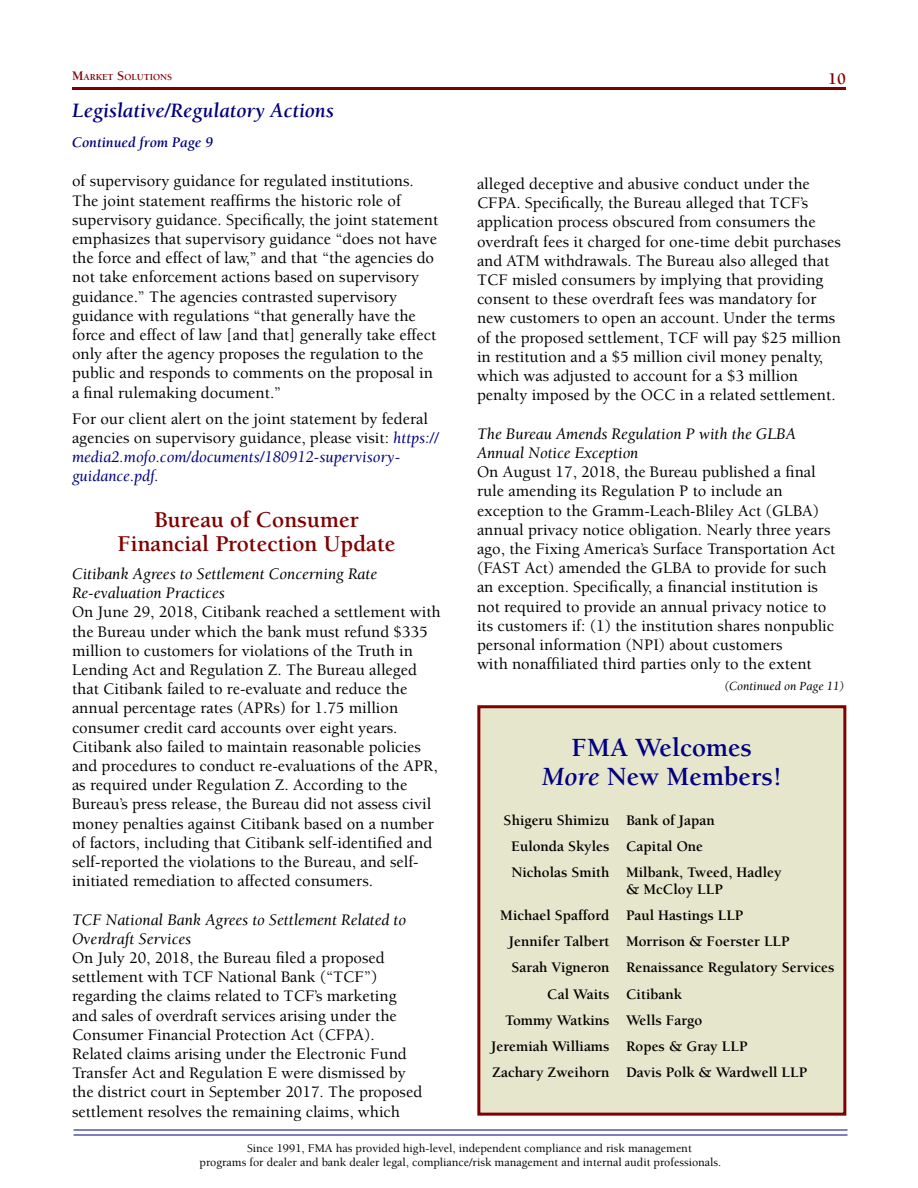
<style>
.page{position:relative;width:918px;height:1188px;background:#fff}
.page>*{position:absolute;margin:0;border:0;box-sizing:border-box;transform-origin:0 0}
.t1{font:700 27px/29px "Berkeley";color:#000080;text-align:center}
.t2{font:700 23.25px/24px "Berkeley";color:#800000;text-align:center}
.t3{font:italic 700 21px "Berkeley";color:#000080}
.t4{font:500 16.5px/19.2px "Berkeley";color:#000}
.t5{font:italic 16.5px/19.2px "Berkeley";color:#000}
.t6{font:700 16.5px "Berkeley";color:#800000}
.t7{font:700 15px/26.2px "Berkeley";color:#000}
.t8{font:italic 700 15px "Berkeley";color:#000080}
.t9{font:italic 12.75px "Berkeley";color:#000}
.t10{font:500 12px/13.5px "Berkeley";color:#000}
.t11{font:700 9.45px "Berkeley";color:#800000}
.s1{font-size:13.5px}
.s2{font-weight:400;font-style:italic;color:#000080}
.s3{font-style:italic}
</style>
<div class="page">
<hr style="left:72px;top:87px;width:774px;height:3px;background:#800000">
<hr style="left:74px;top:1129px;width:774px;height:2px;background:#000080">
<hr style="left:74px;top:1134px;width:774px;height:2px;background:#000080">
<div style="left:477px;top:705px;width:369px;height:411px;background:#e6e6cc;border:3px solid #800000"></div>
<p class="t11" style="left:72px;top:72px;width:101px"><span class="s1">M</span>ARKET <span class="s1">S</span>OLUTIONS</p>
<p class="t6" style="left:828px;top:70px;width:19px">10</p>
<p class="t3" style="left:72px;top:100px;width:264px">Legislative/Regulatory Actions</p>
<p class="t8" style="left:72px;top:135px;width:143px">Continued from Page 9</p>
<p class="t4" style="left:72px;top:172px;width:368px">of supervisory guidance for regulated institutions.<br>The joint statement reaffirms the historic role of supervisory guidance. Specifically, the joint statement emphasizes that supervisory guidance “does not have the force and effect of law,” and that “the agencies do not take enforcement actions based on supervisory guidance.” The agencies contrasted supervisory guidance with regulations “that generally have the force and effect of law [and that] generally take effect only after the agency proposes the regulation to the public and responds to comments on the proposal in a final rulemaking document.”</p>
<p class="t4" style="left:72px;top:409px;width:368px">For our client alert on the joint statement by federal agencies on supervisory guidance, please visit: <span class="s2">https:// media2.mofo.com/documents/180912-supervisory&shy;guidance.pdf.</span></p>
<h2 class="t2" style="left:117px;top:508px;width:280px">Bureau of Consumer<br>Financial Protection Update</h2>
<p class="t5" style="left:72px;top:565px;width:307px">Citibank Agrees to Settlement Concerning Rate<br>Re-evaluation Practices</p>
<p class="t4" style="left:72px;top:603px;width:370px">On June 29, 2018, Citibank reached a settlement with the Bureau under which the bank must refund $335 million to customers for violations of the Truth in Lending Act and Regulation Z. The Bureau alleged that Citibank failed to re-evaluate and reduce the annual percentage rates (APRs) for 1.75 million consumer credit card accounts over eight years.<br>Citibank also failed to maintain reasonable policies and procedures to conduct re-evaluations of the APR, as required under Regulation Z. According to the Bureau’s press release, the Bureau did not assess civil money penalties against Citibank based on a number of factors, including that Citibank self-identified and self-reported the violations to the Bureau, and self&shy;initiated remediation to affected consumers.</p>
<p class="t5" style="left:72px;top:910px;width:336px">TCF National Bank Agrees to Settlement Related to<br>Overdraft Services</p>
<p class="t4" style="left:72px;top:949px;width:352px">On July 20, 2018, the Bureau filed a proposed settlement with TCF National Bank (“TCF”) regarding the claims related to TCF’s marketing and sales of overdraft services arising under the Consumer Financial Protection Act (CFPA).<br>Related claims arising under the Electronic Fund Transfer Act and Regulation E were dismissed by the district court in September 2017. The proposed settlement resolves the remaining claims, which</p>
<p class="t4" style="left:477px;top:175px;width:365px">alleged deceptive and abusive conduct under the CFPA. Specifically, the Bureau alleged that TCF’s application process obscured from consumers the overdraft fees it charged for one-time debit purchases and ATM withdrawals. The Bureau also alleged that TCF misled consumers by implying that providing consent to these overdraft fees was mandatory for new customers to open an account. Under the terms of the proposed settlement, TCF will pay $25 million in restitution and a $5 million civil money penalty, which was adjusted to account for a $3 million penalty imposed by the OCC in a related settlement.</p>
<p class="t5" style="left:477px;top:424px;width:320px">The Bureau Amends Regulation P with the GLBA<br>Annual Notice Exception</p>
<p class="t4" style="left:477px;top:463px;width:360px">On August 17, 2018, the Bureau published a final rule amending its Regulation P to include an exception to the Gramm-Leach-Bliley Act (GLBA) annual privacy notice obligation. Nearly three years ago, the Fixing America’s Surface Transportation Act (FAST Act) amended the GLBA to provide for such an exception. Specifically, a financial institution is not required to provide an annual privacy notice to its customers if: (1) the institution shares nonpublic personal information (NPI) about customers<br>with nonaffiliated third parties only to the extent</p>
<p class="t9" style="left:724px;top:679px;width:122px">(Continued on Page 11)</p>
<h1 class="t1" style="left:542px;top:733px;width:241px">FMA Welcomes<br><span class="s3">More</span> New Members!</h1>
<p class="t7" style="left:511px;top:807px;width:272px;text-indent:-7px">Shigeru Shimizu Bank of Japan<br>Eulonda Skyles Capital One<br>Nicholas Smith Milbank, Tweed, Hadley</p>
<p class="t7" style="left:626px;top:876px;width:98px">&amp; McCloy LLP</p>
<p class="t7" style="left:500px;top:902px;width:245px">Michael Spafford Paul Hastings LLP</p>
<p class="t7" style="left:509px;top:929px;width:282px">Jennifer Talbert Morrison &amp; Foerster LLP</p>
<p class="t7" style="left:512px;top:955px;width:324px">Sarah Vigneron Renaissance Regulatory Services</p>
<p class="t7" style="left:547px;top:981px;width:136px">Cal Waits Citibank</p>
<p class="t7" style="left:505px;top:1007px;width:199px">Tommy Watkins Wells Fargo</p>
<p class="t7" style="left:491px;top:1033px;width:258px">Jeremiah Williams Ropes &amp; Gray LLP</p>
<p class="t7" style="left:492px;top:1060px;width:316px">Zachary Zweihorn Davis Polk &amp; Wardwell LLP</p>
<p class="t10" style="left:200px;top:1142px;width:523px;text-indent:48px">Since 1991, FMA has provided high-level, independent compliance and risk management programs for dealer and bank dealer legal, compliance/risk management and internal audit professionals.</p>
</div>
